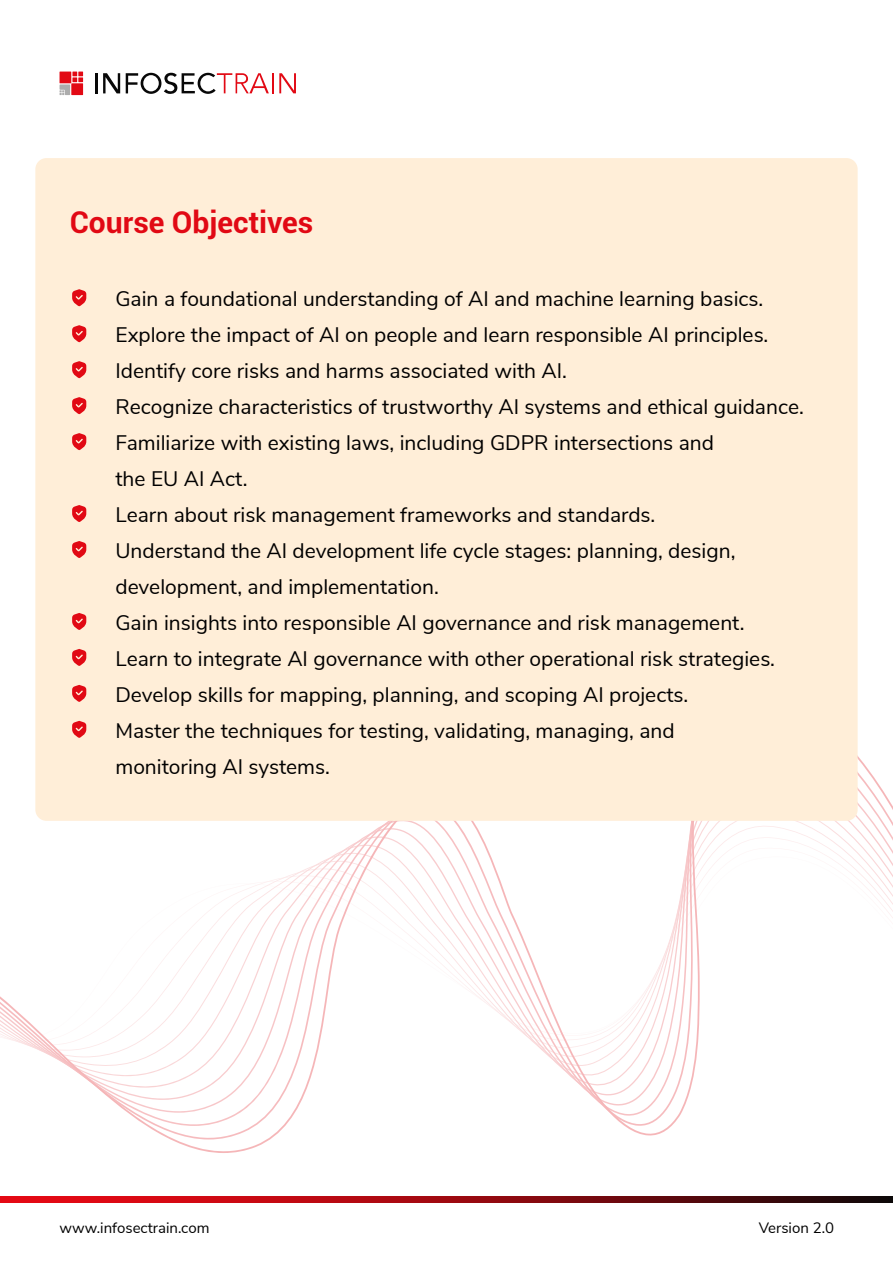
<style>
.page{position:relative;width:893px;height:1263px;background:#fff}
.page>*{position:absolute;margin:0;border:0;box-sizing:border-box;transform-origin:0 0}
.t1{font:700 30px "Roboto";color:#e10914}
.t2{font:21px/36px "Nunito Sans";color:#000}
.t3{font:15px "Nunito Sans";color:#000}
</style>
<div class="page">
<svg style="left:0;top:1197px;width:893px;height:5px;background:#92080f"></svg>
<svg style="left:0;top:756px;width:893px;height:397px"></svg>
<svg style="left:60px;top:72px;width:23px;height:23px"></svg>
<hr style="left:95px;top:73px;width:3px;height:20px;background:#080808">
<svg style="left:103px;top:73px;width:17px;height:20px"></svg>
<svg style="left:126px;top:73px;width:147px;height:21px"></svg>
<svg style="left:279px;top:73px;width:17px;height:20px"></svg>
<div style="left:35px;top:158px;width:823px;height:663px;background:#ffeed8;border-radius:11px"></div>
<svg style="left:72px;top:289px;width:14px;height:17px"></svg>
<svg style="left:72px;top:361px;width:14px;height:17px"></svg>
<svg style="left:72px;top:433px;width:14px;height:17px"></svg>
<svg style="left:72px;top:505px;width:14px;height:17px"></svg>
<svg style="left:72px;top:649px;width:14px;height:17px"></svg>
<svg style="left:72px;top:721px;width:14px;height:17px"></svg>
<svg style="left:72px;top:541px;width:14px;height:17px"></svg>
<svg style="left:72px;top:397px;width:14px;height:17px"></svg>
<svg style="left:72px;top:325px;width:14px;height:17px"></svg>
<svg style="left:72px;top:613px;width:14px;height:17px"></svg>
<svg style="left:72px;top:685px;width:14px;height:17px"></svg>
<h1 class="t1" style="left:70px;top:201px;width:245px">Course Objectives</h1>
<p class="t2" style="left:115px;top:279px;width:690px">Gain a foundational understanding of AI and machine learning basics.<br>Explore the impact of AI on people and learn responsible AI principles.<br>Identify core risks and harms associated with AI.<br>Recognize characteristics of trustworthy AI systems and ethical guidance.<br>Familiarize with existing laws, including GDPR intersections and<br>the EU AI Act.<br>Learn about risk management frameworks and standards.<br>Understand the AI development life cycle stages: planning, design, development, and implementation.<br>Gain insights into responsible AI governance and risk management.<br>Learn to integrate AI governance with other operational risk strategies.<br>Develop skills for mapping, planning, and scoping AI projects.<br>Master the techniques for testing, validating, managing, and<br>monitoring AI systems.</p>
<p class="t3" style="left:60px;top:1217px;width:152px">www.infosectrain.com</p>
<p class="t3" style="left:759px;top:1217px;width:77px">Version 2.0</p>
</div>
